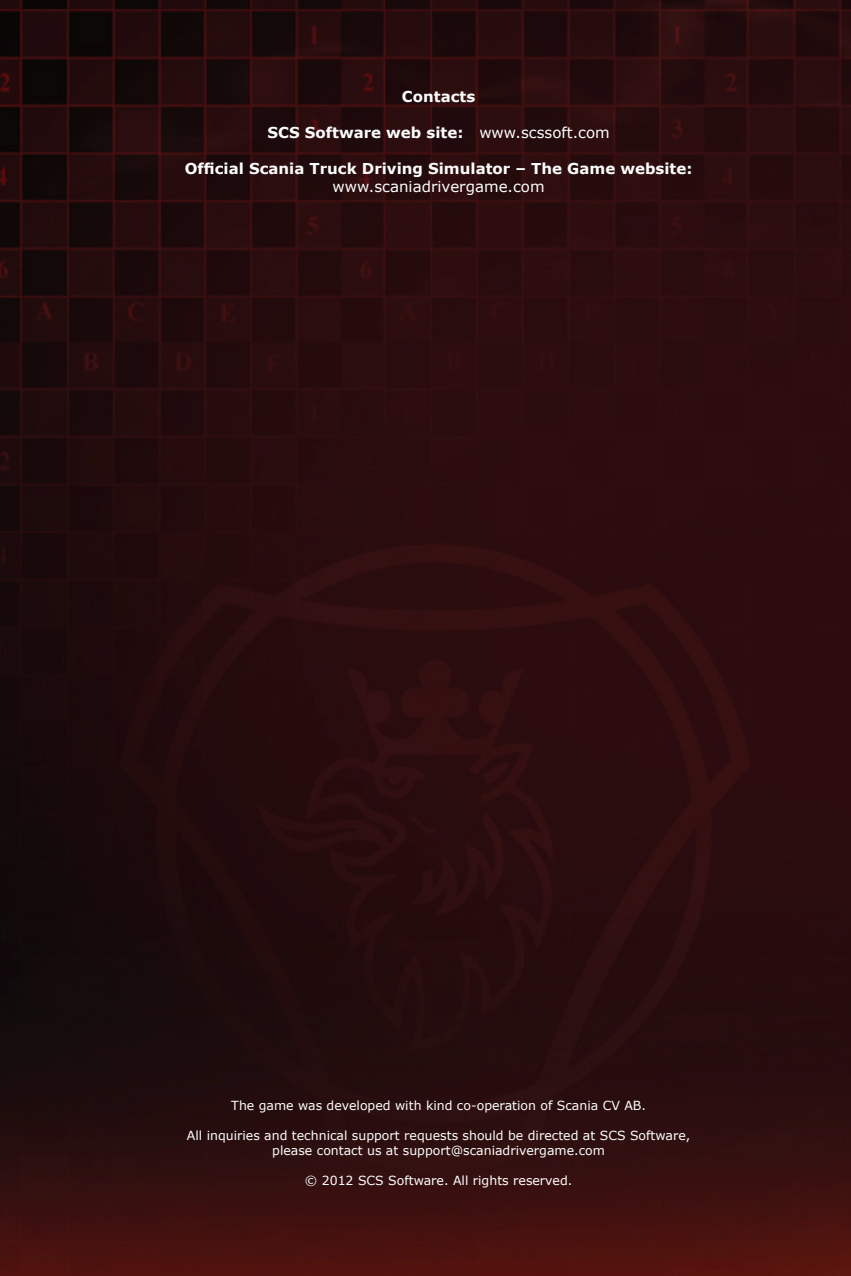
<style>
.page{position:relative;width:851px;height:1276px;background:#fff}
.page>*{position:absolute;margin:0;border:0;box-sizing:border-box;transform-origin:0 0}
.t1{font:700 15px "Verdana";color:#fdfdfd}
.t2{font:15px "Verdana";color:#fdfdfd}
.t3{font:12.5px/15px "Verdana";color:#fdfdfd;text-align:center}
.s1{font-weight:400}
</style>
<div class="page">
<img style="left:0;top:0;width:850px;height:1276px">
<p class="t1" style="left:402px;top:85px;width:75px">Contacts</p>
<p class="t1" style="left:267px;top:121px;width:343px">SCS Software web site: <span class="s1">www.scssoft.com</span></p>
<p class="t1" style="left:185px;top:157px;width:509px">Official Scania Truck Driving Simulator – The Game website:</p>
<p class="t2" style="left:332px;top:176px;width:213px">www.scaniadrivergame.com</p>
<p class="t3" style="left:231px;top:1097px;width:416px">The game was developed with kind co-operation of Scania CV AB.</p>
<p class="t3" style="left:187px;top:1127px;width:505px">All inquiries and technical support requests should be directed at SCS Software, please contact us at support@scaniadrivergame.com</p>
<p class="t3" style="left:305px;top:1172px;width:269px">© 2012 SCS Software. All rights reserved.</p>
</div>
